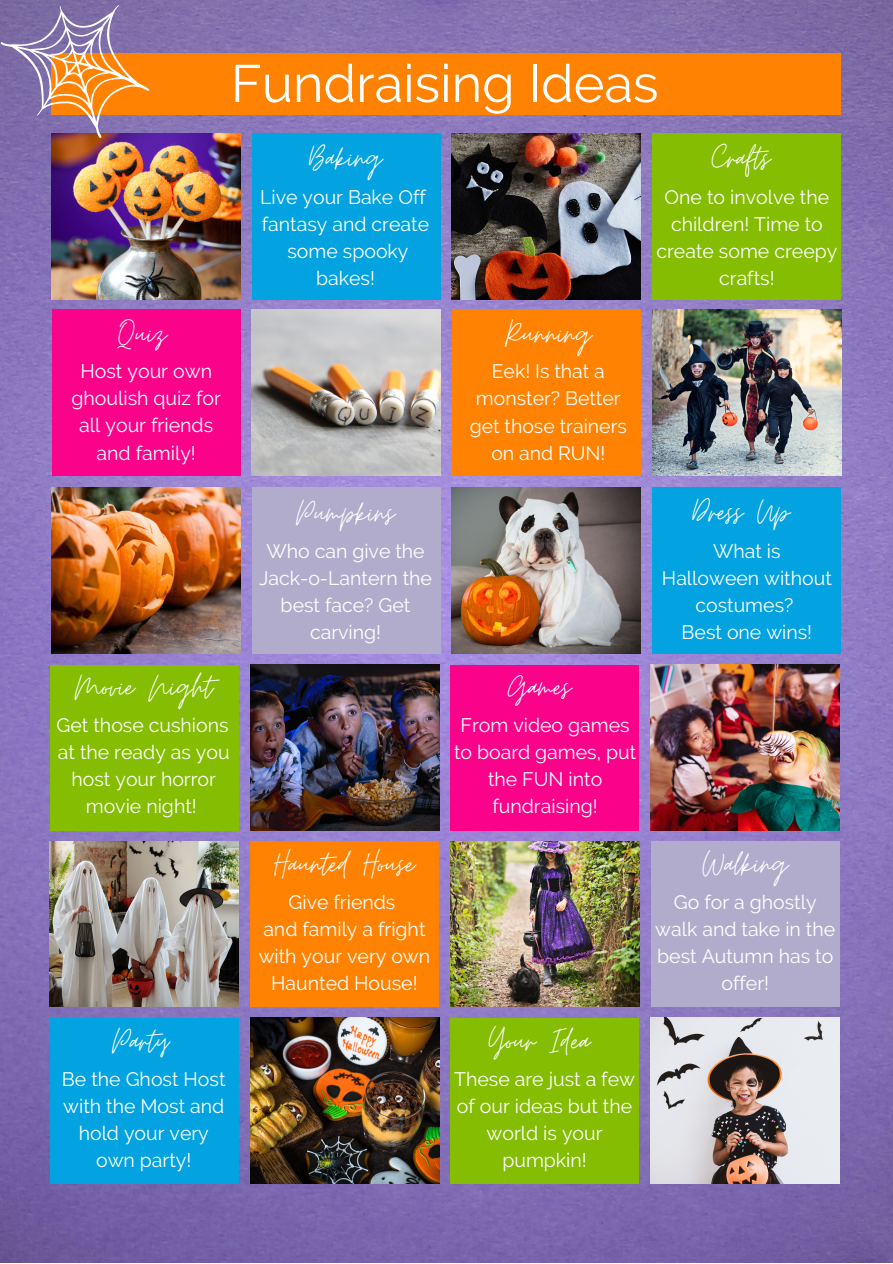
<style>
.page{position:relative;width:893px;height:1264px;background:#fff}
.page>*{position:absolute;margin:0;border:0;box-sizing:border-box;transform-origin:0 0}
.t1{font:52.5px "Raleway";color:#fff}
.t2{font:37.5px "Moon Time";color:#fff}
.t3{font:19.5px/27px "Raleway";color:#fff;text-align:center}
.t4{font:19.35px/27px "Raleway";color:#fff;text-align:center}
</style>
<div class="page">
<img style="left:0;top:0;width:892px;height:1262px">
<p class="t1" style="left:231px;top:53px;width:429px">Fundraising Ideas</p>
<p class="t2" style="left:117px;top:311px;width:51px">Quiz</p>
<p class="t3" style="left:71px;top:357px;width:151px">Host your own ghoulish quiz for all your friends and family!</p>
<p class="t2" style="left:75px;top:664px;width:139px">Movie Night</p>
<p class="t3" style="left:57px;top:711px;width:174px">Get those cushions</p>
<p class="t3" style="left:58px;top:738px;width:173px">at the ready as you host your horror</p>
<p class="t3" style="left:86px;top:792px;width:112px">movie night!</p>
<p class="t2" style="left:112px;top:1018px;width:58px">Party</p>
<p class="t3" style="left:62px;top:1065px;width:165px">Be the Ghost Host with the Most and hold your very</p>
<p class="t3" style="left:96px;top:1146px;width:97px">own party!</p>
<p class="t2" style="left:309px;top:135px;width:74px">Baking</p>
<p class="t3" style="left:260px;top:184px;width:167px">Live your Bake Off</p>
<p class="t3" style="left:262px;top:211px;width:169px">fantasy and create</p>
<p class="t3" style="left:287px;top:238px;width:122px">some spooky</p>
<p class="t3" style="left:316px;top:265px;width:60px">bakes!</p>
<p class="t2" style="left:505px;top:311px;width:88px">Running</p>
<p class="t4" style="left:469px;top:358px;width:159px">Eek! Is that a monster? Better get those trainers on and RUN!</p>
<p class="t2" style="left:711px;top:135px;width:60px">Crafts</p>
<p class="t3" style="left:656px;top:184px;width:182px">One to involve the children! Time to create some creepy crafts!</p>
<p class="t2" style="left:692px;top:489px;width:98px">Dress Up</p>
<p class="t2" style="left:296px;top:490px;width:100px">Pumpkins</p>
<p class="t3" style="left:259px;top:537px;width:174px">Who can give the<br>Jack-o-Lantern the best face? Get carving!</p>
<p class="t3" style="left:713px;top:537px;width:69px">What is</p>
<p class="t3" style="left:662px;top:564px;width:171px">Halloween without costumes?</p>
<p class="t3" style="left:681px;top:618px;width:132px">Best one wins!</p>
<p class="t2" style="left:507px;top:664px;width:65px">Games</p>
<p class="t2" style="left:274px;top:840px;width:142px">Haunted House</p>
<p class="t3" style="left:288px;top:888px;width:108px">Give friends</p>
<p class="t3" style="left:259px;top:915px;width:173px">and family a fright with your very own<br>Haunted House!</p>
<p class="t3" style="left:454px;top:711px;width:184px">From video games to board games, put the FUN into fundraising!</p>
<p class="t2" style="left:488px;top:1018px;width:103px">Your Idea</p>
<p class="t3" style="left:454px;top:1065px;width:182px">These are just a few of our ideas but the world is your pumpkin!</p>
<p class="t2" style="left:702px;top:840px;width:87px">Walking</p>
<p class="t3" style="left:655px;top:888px;width:181px">Go for a ghostly walk and take in the best Autumn has to offer!</p>
</div>
